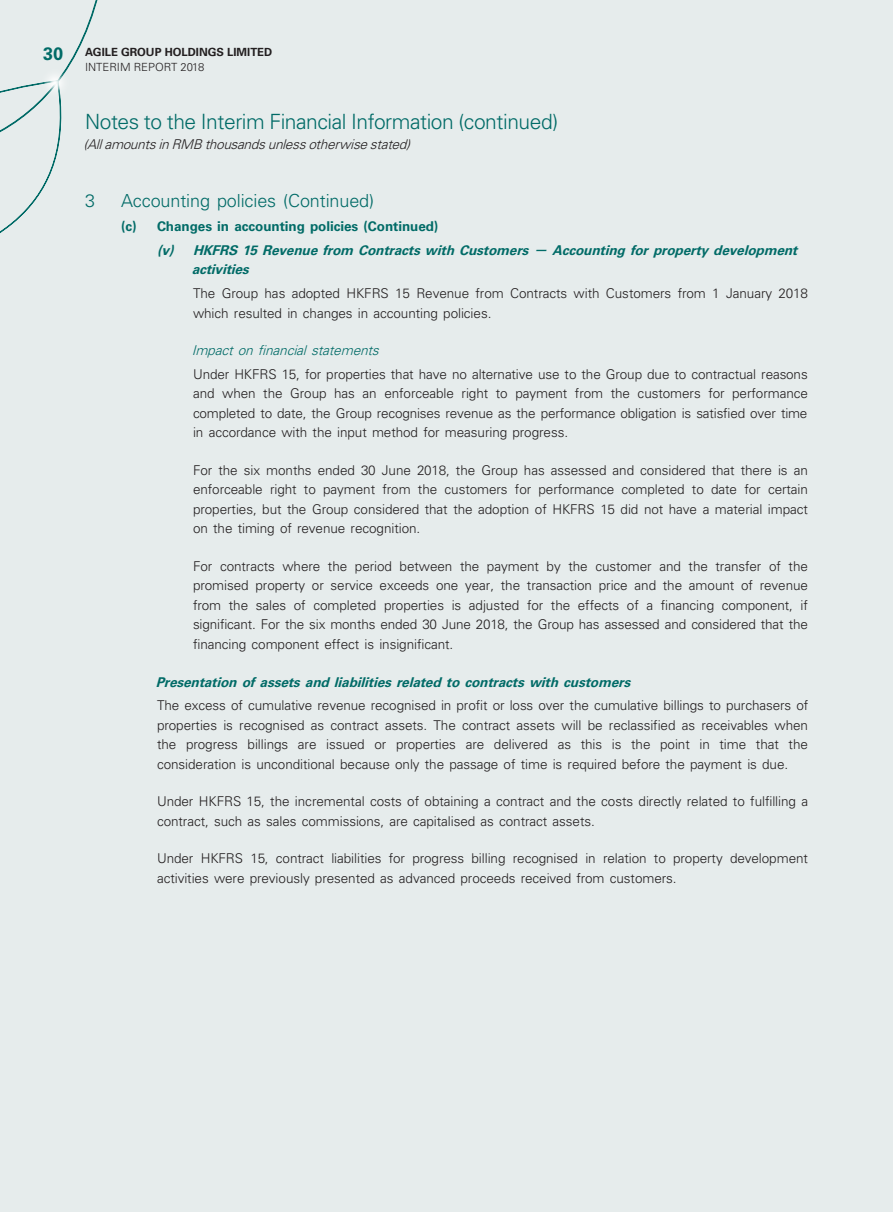
<style>
.page{position:relative;width:893px;height:1212px;background:#e6ecec}
.page>*{position:absolute;margin:0;border:0;box-sizing:border-box;transform-origin:0 0}
.t1{font:300 21px "Univers LT Std";letter-spacing:-.02em;color:#016b67}
._03_H1{font:300 18px "Univers LT Std";letter-spacing:-.005em;color:#016b67}
.t2{font:700 18px "Univers LT Std";color:#016b67}
._14_______P6{font:300 13.5px/19.5px "Univers LT Std";letter-spacing:-.005em;color:#231f20;text-align:justify}
._13_____P4{font:300 13.5px/19.5px "Univers LT Std";letter-spacing:-.005em;color:#231f20}
._05_____H3{font:italic 700 13.5px/19.5px "Univers LT Std";color:#016b67}
.t3{font:italic 300 13.5px "Univers LT Std";color:#231f20}
._04___H2{font:700 13.5px "Univers LT Std";letter-spacing:-.005em;color:#016b67}
._06_______H4{font:italic 300 13.5px "Univers LT Std";color:#016b67}
.t4{font:700 11.25px "Univers LT Std";color:#231f20}
.t5{font:300 11.25px "Univers LT Std";color:#231f20}
</style>
<div class="page">
<svg style="left:0;top:0;width:98px;height:233px"></svg>
<img style="left:28px;top:57px;width:53px;height:52px">
<h2 class="t2" style="left:43px;top:43px;width:22px">30</h2>
<p class="t4" style="left:85px;top:46px;width:189px">AGILE GROUP HOLDINGS LIMITED</p>
<p class="t5" style="left:85px;top:61px;width:121px">INTERIM REPORT 2018</p>
<h1 class="t1" style="left:85px;top:109px;width:475px">Notes to the Interim Financial Information (continued)</h1>
<p class="t3" style="left:84px;top:136px;width:332px">(AllamountsinRMBthousandsunlessotherwisestated)</p>
<p class="_03_H1" style="left:85px;top:190px;width:12px">3</p>
<p class="_03_H1" style="left:121px;top:190px;width:255px">Accounting policies (Continued)</p>
<p class="_04___H2" style="left:121px;top:219px;width:319px">(c) Changes in accounting policies (Continued)</p>
<p class="_05_____H3" style="left:192px;top:241px;width:611px;text-indent:-35px">(v) HKFRS 15 Revenue from Contracts with Customers — Accounting for property development activities</p>
<p class="_14_______P6" style="left:193px;top:284px;width:616px">The Group has adopted HKFRS 15 Revenue from Contracts with Customers from 1 January 2018 which resulted in changes in accounting policies.</p>
<p class="_06_______H4" style="left:192px;top:342px;width:193px">Impact on financial statements</p>
<p class="_14_______P6" style="left:193px;top:364px;width:616px">Under HKFRS 15, for properties that have no alternative use to the Group due to contractual reasons and when the Group has an enforceable right to payment from the customers for performance completed to date, the Group recognises revenue as the performance obligation is satisfied over time in accordance with the input method for measuring progress.</p>
<p class="_14_______P6" style="left:193px;top:460px;width:616px">For the six months ended 30 June 2018, the Group has assessed and considered that there is an enforceable right to payment from the customers for performance completed to date for certain properties, but the Group considered that the adoption of HKFRS 15 did not have a material impact on the timing of revenue recognition.</p>
<p class="_14_______P6" style="left:193px;top:556px;width:616px">For contracts where the period between the payment by the customer and the transfer of the promised property or service exceeds one year, the transaction price and the amount of revenue from the sales of completed properties is adjusted for the effects of a financing component, if significant. For the six months ended 30 June 2018, the Group has assessed and considered that the financing component effect is insignificant.</p>
<p class="_05_____H3" style="left:156px;top:672px;width:480px">Presentation of assets and liabilities related to contracts with customers</p>
<p class="_13_____P4" style="left:157px;top:696px;width:653px;text-align:justify">The excess of cumulative revenue recognised in profit or loss over the cumulative billings to purchasers of properties is recognised as contract assets. The contract assets will be reclassified as receivables when the progress billings are issued or properties are delivered as this is the point in time that the consideration is unconditional because only the passage of time is required before the payment is due.</p>
<p class="_13_____P4" style="left:157px;top:792px;width:653px">Under HKFRS 15, the incremental costs of obtaining a contract and the costs directly related to fulfilling a contract, such as sales commissions, are capitalised as contract assets.</p>
<p class="_13_____P4" style="left:157px;top:849px;width:652px">Under HKFRS 15, contract liabilities for progress billing recognised in relation to property development activities were previously presented as advanced proceeds received from customers.</p>
</div>
